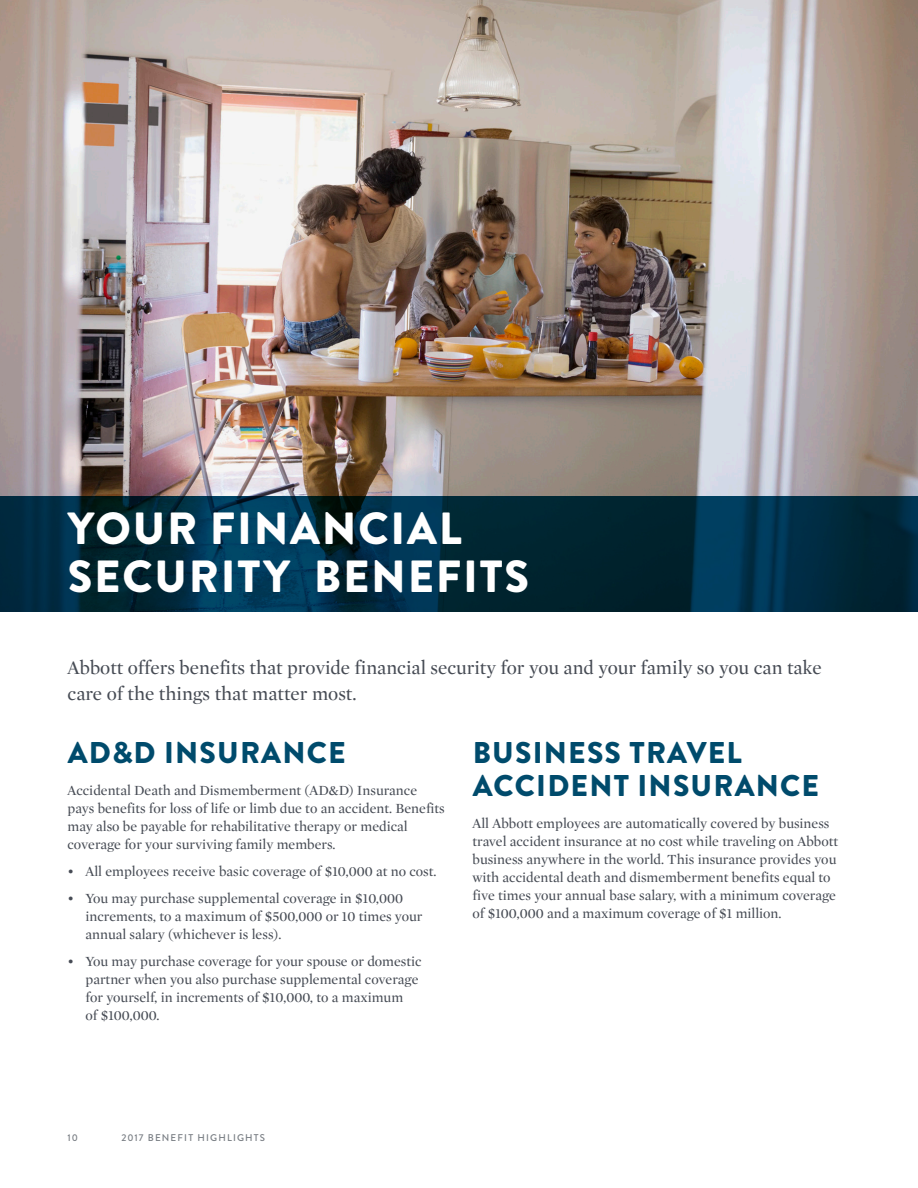
<style>
.page{position:relative;width:918px;height:1188px;background:#fff}
.page>*{position:absolute;margin:0;border:0;box-sizing:border-box;transform-origin:0 0}
.Large_Headline{font:900 45px/48px "Brandon Grotesque";letter-spacing:.04em;color:#fff}
.Section_Head{font:900 30px/33px "Brandon Grotesque";letter-spacing:.04em;color:#004b6c}
.Body_Large{font:19.5px/25.5px "Mercury Display";color:#464b54}
.Body{font:14.25px/18px "Mercury Display";color:#464b54}
.Body_Bullet{font:14.25px/18px "Mercury Display";color:#464b54}
.t1{font:500 9.75px "Brandon Grotesque";letter-spacing:.12em;color:#787d83}
</style>
<div class="page">
<img style="left:0;top:0;width:918px;height:496px">
<svg style="left:0;top:496px;width:918px;height:116px;background:#002c40"></svg>
<p class="Large_Headline" style="left:68px;top:506px;width:463px">YOUR FINANCIAL<br>SECURITY BENEFITS</p>
<p class="Body_Large" style="left:68px;top:654px;width:756px">Abbott offers benefits that provide financial security for you and your family so you can take care of the things that matter most.</p>
<p class="Section_Head" style="left:68px;top:737px;width:280px">AD&amp;D INSURANCE</p>
<p class="Body_Bullet" style="left:68px;top:780px;width:379px">Accidental Death and Dismemberment (AD&amp;D) Insurance pays benefits for loss of life or limb due to an accident. Benefits may also be payable for rehabilitative therapy or medical coverage for your surviving family members.</p>
<p class="Body_Bullet" style="left:68px;top:861px;width:370px">• All employees receive basic coverage of $10,000 at no cost.</p>
<p class="Body_Bullet" style="left:86px;top:888px;width:339px;text-indent:-18px">• You may purchase supplemental coverage in $10,000 increments, to a maximum of $500,000 or 10 times your annual salary (whichever is less).</p>
<p class="Body" style="left:86px;top:951px;width:338px;text-indent:-18px">• You may purchase coverage for your spouse or domestic partner when you also purchase supplemental coverage for yourself, in increments of $10,000, to a maximum<br>of $100,000.</p>
<p class="Section_Head" style="left:473px;top:737px;width:348px">BUSINESS TRAVEL<br>ACCIDENT INSURANCE</p>
<p class="Body" style="left:472px;top:813px;width:367px">All Abbott employees are automatically covered by business travel accident insurance at no cost while traveling on Abbott business anywhere in the world. This insurance provides you with accidental death and dismemberment benefits equal to five times your annual base salary, with a minimum coverage of $100,000 and a maximum coverage of $1 million.</p>
<p class="t1" style="left:68px;top:1131px;width:12px">10</p>
<p class="t1" style="left:121px;top:1131px;width:145px">2017 BENEFIT HIGHLIGHTS</p>
</div>
